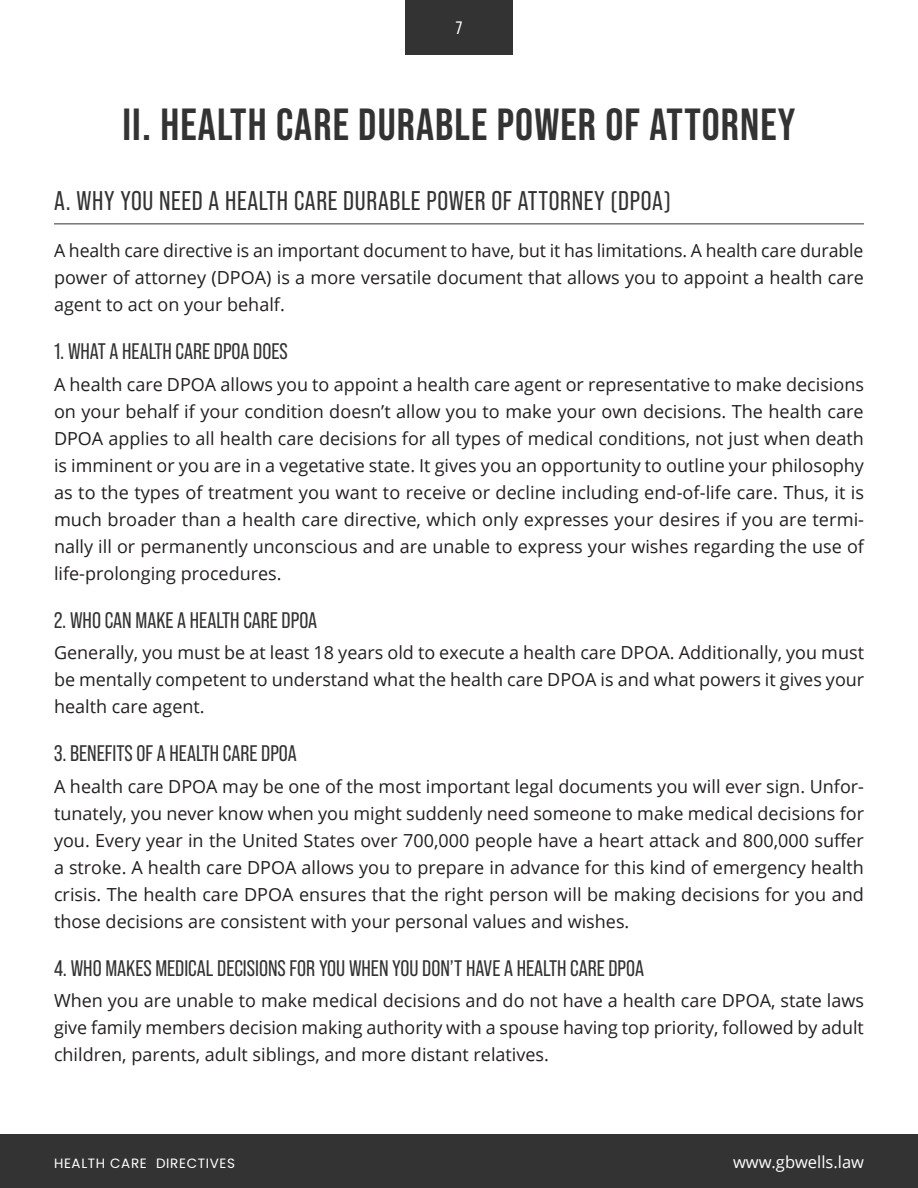
<style>
.page{position:relative;width:918px;height:1188px;background:#fff}
.page>*{position:absolute;margin:0;border:0;box-sizing:border-box;transform-origin:0 0}
.Subsection_Title_Lar{font:700 45px "Bebas Neue Pro";letter-spacing:.025em;color:#333334}
.H1_-_Heading_1{font:27px "Bebas Neue Pro";letter-spacing:.025em;color:#333334}
.H2_-_Heading_2{font:22.5px "Bebas Neue Pro";color:#333334}
.P1_1_-_Basic_Paragra{font:18px/27px "Open Sans";color:#231f20;text-align:justify}
.t1{font:18px "Bebas Neue Pro";color:#fff}
.t2{font:16.5px "Open Sans";color:#fff}
.t3{font:13.5px "Poppins";letter-spacing:.05em;color:#fff}
</style>
<div class="page">
<div style="left:405px;top:0;width:108px;height:54px;background:#333334"></div>
<div style="left:0;top:1134px;width:918px;height:54px;background:#333334"></div>
<hr style="left:54px;top:224px;width:810px;height:1px;background:#333334">
<p class="t1" style="left:456px;top:18px;width:8px">7</p>
<p class="Subsection_Title_Lar" style="left:123px;top:98px;width:674px">II. HEALTH CARE DURABLE POWER OF ATTORNEY</p>
<p class="H1_-_Heading_1" style="left:54px;top:186px;width:619px">A. WHY YOU NEED A HEALTH CARE DURABLE POWER OF ATTORNEY (DPOA)</p>
<p class="P1_1_-_Basic_Paragra" style="left:54px;top:237px;width:811px">A health care directive is an important document to have, but it has limitations. A health care durable power of attorney (DPOA) is a more versatile document that allows you to appoint a health care agent to act on your behalf.</p>
<p class="H2_-_Heading_2" style="left:54px;top:339px;width:235px">1. WHAT A HEALTH CARE DPOA DOES</p>
<p class="P1_1_-_Basic_Paragra" style="left:54px;top:370px;width:812px">A health care DPOA allows you to appoint a health care agent or representative to make decisions on your behalf if your condition doesn’t allow you to make your own decisions. The health care DPOA applies to all health care decisions for all types of medical conditions, not just when death is imminent or you are in a vegetative state. It gives you an opportunity to outline your philosophy as to the types of treatment you want to receive or decline including end-of-life care. Thus, it is much broader than a health care directive, which only expresses your desires if you are termi&shy;nally ill or permanently unconscious and are unable to express your wishes regarding the use of life-prolonging procedures.</p>
<p class="H2_-_Heading_2" style="left:54px;top:607px;width:265px">2. WHO CAN MAKE A HEALTH CARE DPOA</p>
<p class="P1_1_-_Basic_Paragra" style="left:54px;top:639px;width:812px">Generally, you must be at least 18 years old to execute a health care DPOA. Additionally, you must be mentally competent to understand what the health care DPOA is and what powers it gives your health care agent.</p>
<p class="H2_-_Heading_2" style="left:54px;top:741px;width:244px">3. BENEFITS OF A HEALTH CARE DPOA</p>
<p class="P1_1_-_Basic_Paragra" style="left:54px;top:772px;width:812px">A health care DPOA may be one of the most important legal documents you will ever sign. Unfor&shy;tunately, you never know when you might suddenly need someone to make medical decisions for you. Every year in the United States over 700,000 people have a heart attack and 800,000 suffer a stroke. A health care DPOA allows you to prepare in advance for this kind of emergency health crisis. The health care DPOA ensures that the right person will be making decisions for you and those decisions are consistent with your personal values and wishes.</p>
<p class="H2_-_Heading_2" style="left:54px;top:955px;width:592px">4. WHO MAKES MEDICAL DECISIONS FOR YOU WHEN YOU DON’T HAVE A HEALTH CARE DPOA</p>
<p class="P1_1_-_Basic_Paragra" style="left:54px;top:987px;width:812px">When you are unable to make medical decisions and do not have a health care DPOA, state laws give family members decision making authority with a spouse having top priority, followed by adult children, parents, adult siblings, and more distant relatives.</p>
<p class="t3" style="left:54px;top:1156px;width:183px">HEALTH CARE DIRECTIVES</p>
<p class="t2" style="left:733px;top:1151px;width:132px">www.gbwells.law</p>
</div>
